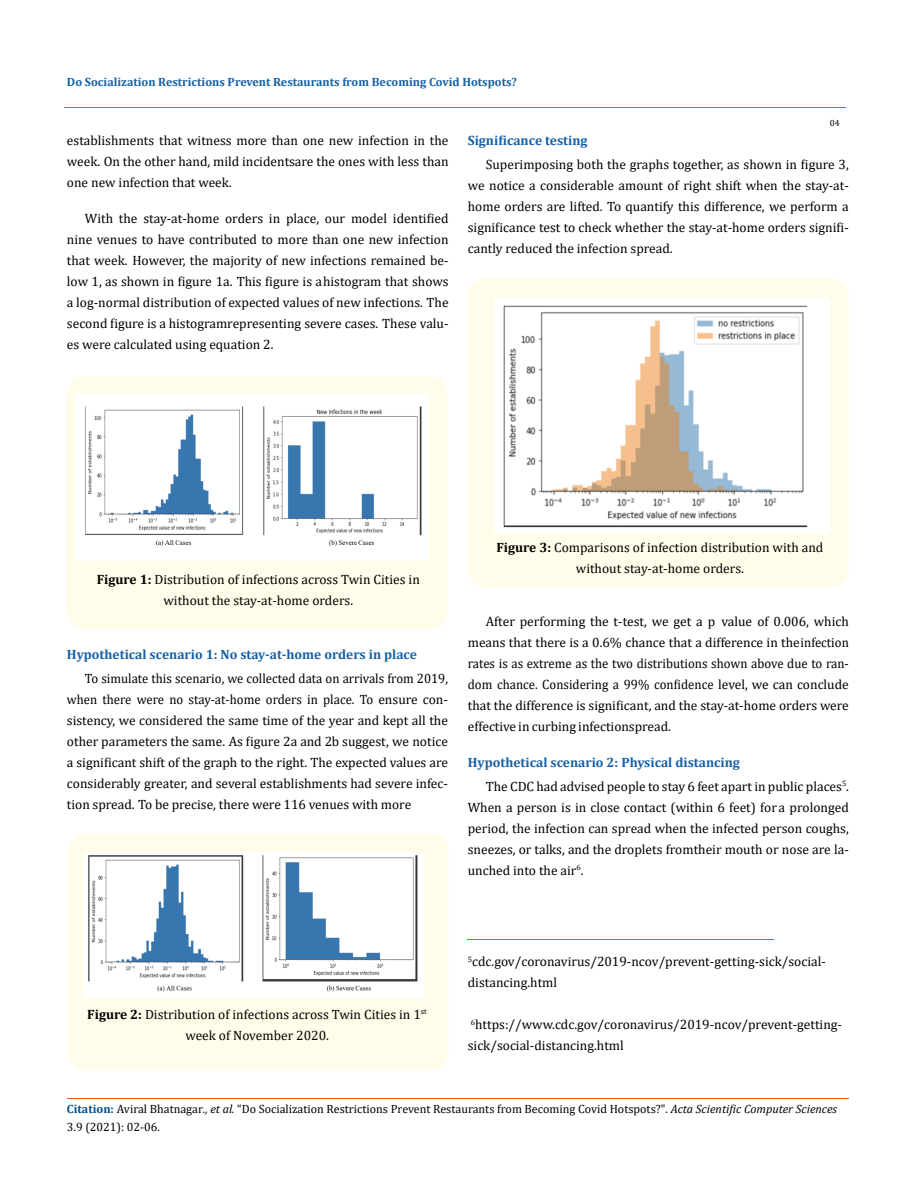
<style>
.page{position:relative;width:917px;height:1188px;background:#fff}
.page>*{position:absolute;margin:0;border:0;box-sizing:border-box;transform-origin:0 0}
.t1{font:13.5px/21px "Cambria";color:#000;text-align:justify}
.t2{font:13.5px/21px "Cambria";color:#000;text-align:justify;scale:.95 1}
.t3{font:700 13.5px "Cambria";color:#1560a6}
.t4{font:12px/18px "Cambria";color:#000}
.t5{font:700 12px "Cambria";color:#1560a6}
.t6{font:9px "Cambria";color:#000}
.s1{font-weight:700}
.s2{font-weight:700;color:#1560a6}
.s3{font-weight:700;color:#035089}
.s4{font-style:italic}
</style>
<div class="page">
<div style="left:67px;top:376px;width:381px;height:253px;background:#fffde9;border-radius:18px"></div>
<img style="left:75px;top:395px;width:354px;height:165px">
<div style="left:68px;top:833px;width:380px;height:237px;background:#fffde9;border-radius:18px"></div>
<img style="left:83px;top:853px;width:340px;height:144px">
<div style="left:468px;top:278px;width:380px;height:309px;background:#fffde9;border-radius:18px"></div>
<img style="left:495px;top:299px;width:334px;height:233px">
<hr style="left:468px;top:939px;width:306px;height:1px;background:#e05d1a">
<hr style="left:64px;top:108px;width:781px;height:1px;background:#e05d1a">
<hr style="left:67px;top:1098px;width:781px;height:1px;background:#e05d1a">
<p class="t5" style="left:67px;top:73px;width:451px">Do Socialization Restrictions Prevent Restaurants from Becoming Covid Hotspots?</p>
<p class="t6" style="left:829px;top:118px;width:11px">04</p>
<p class="t1" style="left:67px;top:130px;width:383px">establishments that witness more than one new infection in the week. On the other hand, mild incidents are the ones with less than one new infection that week.</p>
<p class="t1" style="left:67px;top:208px;width:383px;text-indent:18px">With the stay-at-home orders in place, our model identified nine venues to have contributed to more than one new infection that week. However, the majority of new infections remained be&shy;low 1, as shown in figure 1a. This figure is a histogram that shows a log-normal distribution of expected values of new infections. The second figure is a histogram representing severe cases. These valu&shy;es were calculated using equation 2.</p>
<p class="t3" style="left:468px;top:131px;width:121px">Significance testing</p>
<p class="t1" style="left:468px;top:154px;width:382px;text-indent:18px">Superimposing both the graphs together, as shown in figure 3, we notice a considerable amount of right shift when the stay-at&shy;home orders are lifted. To quantify this difference, we perform a significance test to check whether the stay-at-home orders signifi&shy;cantly reduced the infection spread.</p>
<p class="t1" style="left:97px;top:569px;width:324px;text-align:center"><span class="s1">Figure 1:</span> Distribution of infections across Twin Cities in without the stay-at-home orders.</p>
<p class="t3" style="left:67px;top:644px;width:351px">Hypothetical scenario 1: No stay-at-home orders in place</p>
<p class="t2" style="left:67px;top:667px;width:402px;text-indent:18px">To simulate this scenario, we collected data on arrivals from 2019, when there were no stay-at-home orders in place. To ensure con&shy;sistency, we considered the same time of the year and kept all the other parameters the same. As figure 2a and 2b suggest, we notice a significant shift of the graph to the right. The expected values are considerably greater, and several establishments had severe infec&shy;tion spread. To be precise, there were 116 venues with more</p>
<p class="t1" style="left:496px;top:537px;width:328px;text-align:center"><span class="s1">Figure 3:</span> Comparisons of infection distribution with and without stay-at-home orders.</p>
<p class="t1" style="left:468px;top:611px;width:382px;text-indent:18px">After performing the t-test, we get a p value of 0.006, which means that there is a 0.6% chance that a difference in the infection rates is as extreme as the two distributions shown above due to ran&shy;dom chance. Considering a 99% confidence level, we can conclude that the difference is significant, and the stay-at-home orders were effective in curbing infection spread.</p>
<p class="t1" style="left:486px;top:750px;width:364px;line-height:24px;text-indent:-18px"><span class="s2">Hypothetical scenario 2: Physical distancing<br></span>The CDC had advised people to stay 6 feet apart in public places<sup>5</sup>.</p>
<p class="t1" style="left:468px;top:797px;width:382px">When a person is in close contact (within 6 feet) for a prolonged period, the infection can spread when the infected person coughs, sneezes, or talks, and the droplets from their mouth or nose are la&shy;unched into the air<sup>6</sup>.</p>
<p class="t1" style="left:87px;top:1003px;width:341px;text-align:center"><span class="s1">Figure 2:</span> Distribution of infections across Twin Cities in 1<sup>st </sup>week of November 2020.</p>
<p class="t1" style="left:468px;top:951px;width:359px"><sup>5</sup>cdc.gov/coronavirus/2019-ncov/prevent-getting-sick/social&shy;distancing.html</p>
<p class="t1" style="left:468px;top:1014px;width:376px"><sup>6</sup>https://www.cdc.gov/coronavirus/2019-ncov/prevent-getting&shy;sick/social-distancing.html</p>
<p class="t4" style="left:67px;top:1100px;width:771px"><span class="s3">Citation:</span> Aviral Bhatnagar<span class="s4">., et al.</span> “Do Socialization Restrictions Prevent Restaurants from Becoming Covid Hotspots?". <span class="s4">Acta Scientific Computer Sciences<br></span>3.9 (2021): 02-06.</p>
</div>
